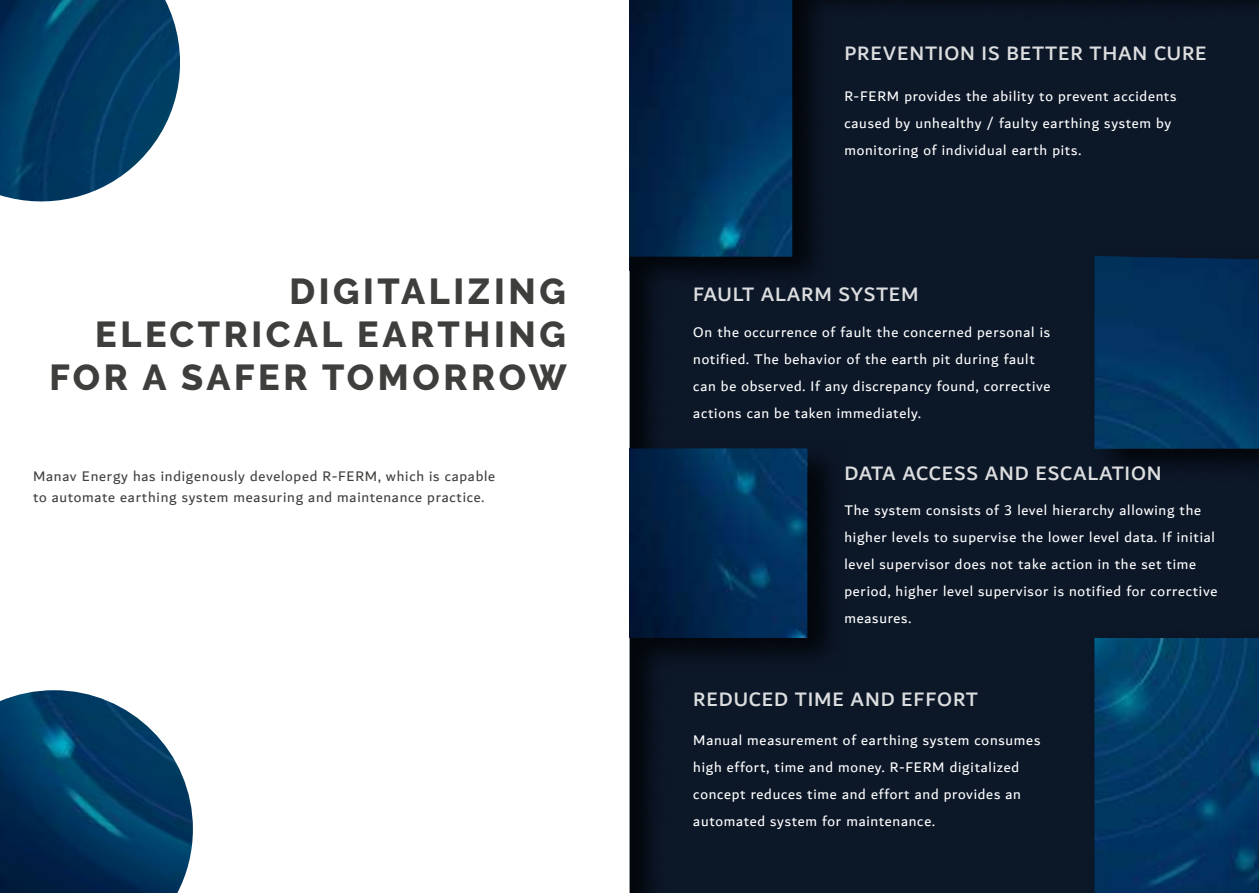
<style>
.page{position:relative;width:1259px;height:893px;background:#fff}
.page>*{position:absolute;margin:0;border:0;box-sizing:border-box;transform-origin:0 0}
.t1{font:800 36px/43.2px "Raleway";letter-spacing:.1em;color:#3e3e3c;text-align:right}
.t2{font:500 21px "Dubai";letter-spacing:.04em;color:#dcddde}
.t3{font:15px/27px "Dubai";letter-spacing:.05em;color:#fff}
.t4{font:15px/21px "Dubai";letter-spacing:.05em;color:#3e3e3c}
</style>
<div class="page">
<div style="left:616px;top:0;width:643px;height:893px;background:#000;opacity:.75"></div>
<img style="left:0;top:690px;width:193px;height:203px">
<img style="left:0;top:0;width:180px;height:202px">
<h2 class="t2" style="left:844px;top:40px;width:364px">PREVENTION IS BETTER THAN CURE</h2>
<p class="t3" style="left:844px;top:82px;width:333px">R-FERM provides the ability to prevent accidents caused by unhealthy / faulty earthing system by monitoring of individual earth pits.</p>
<h1 class="t1" style="left:49px;top:270px;width:519px">DIGITALIZING<br>ELECTRICAL EARTHING<br>FOR A SAFER TOMORROW</h1>
<h2 class="t2" style="left:693px;top:282px;width:227px">FAULT ALARM SYSTEM</h2>
<p class="t3" style="left:693px;top:318px;width:358px">On the occurrence of fault the concerned personal is notified. The behavior of the earth pit during fault can be observed. If any discrepancy found, corrective actions can be taken immediately.</p>
<p class="t4" style="left:33px;top:465px;width:464px">Manav Energy has indigenously developed R-FERM, which is capable to automate earthing system measuring and maintenance practice.</p>
<h2 class="t2" style="left:844px;top:460px;width:319px">DATA ACCESS AND ESCALATION</h2>
<p class="t3" style="left:844px;top:496px;width:374px">The system consists of 3 level hierarchy allowing the higher levels to supervise the lower level data. If initial level supervisor does not take action in the set time period, higher level supervisor is notified for corrective measures.</p>
<h2 class="t2" style="left:693px;top:687px;width:286px">REDUCED TIME AND EFFORT</h2>
<p class="t3" style="left:693px;top:727px;width:348px">Manual measurement of earthing system consumes high effort, time and money. R-FERM digitalized concept reduces time and effort and provides an automated system for maintenance.</p>
</div>
